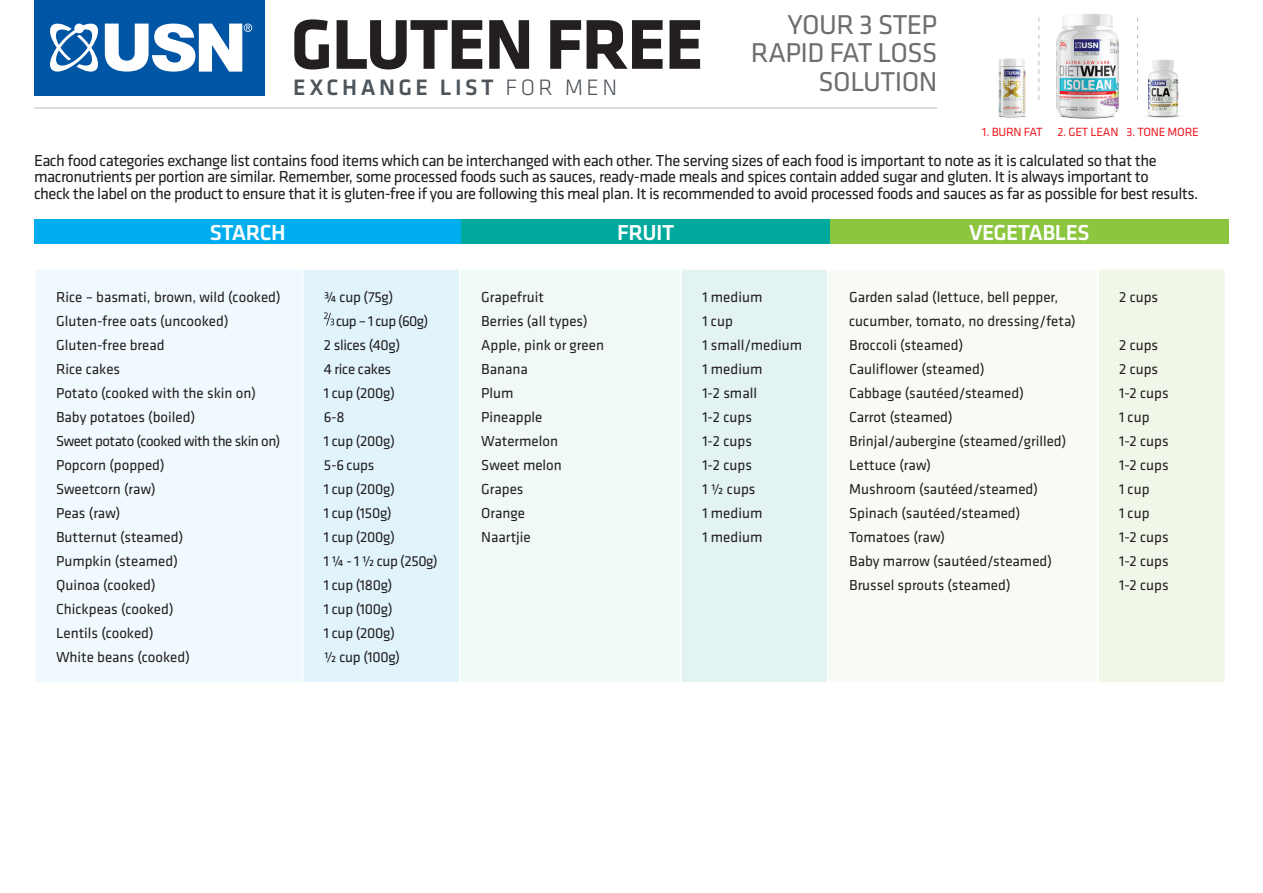
<style>
.page{position:relative;width:1263px;height:893px;background:#fff}
.page>*{position:absolute;margin:0;border:0;box-sizing:border-box;transform-origin:0 0}
.t1{font:700 72.9px "Klavika";letter-spacing:-.02em;color:#231f20}
.t2{font:28.2px/28.2px "Klavika";letter-spacing:-.02em;color:#6c6d70;text-align:right}
.t3{font:500 23.1px "Klavika";letter-spacing:.15em;color:#4d545a}
.t4{font:500 22.5px "Klavika";letter-spacing:-.02em;color:#fff}
.t5{font:16.5px/16.5px "Klavika";letter-spacing:-.03em;color:#231f20}
.t6{font:15px/24px "Klavika";color:#231f20}
.t7{font:15px "Klavika";letter-spacing:-.02em;color:#231f20}
.t8{font:15px "Klavika";letter-spacing:-.04em;color:#231f20}
.t9{font:12.3px "Klavika";letter-spacing:-.02em;color:#ee1d23}
.s1{font-weight:300}
</style>
<div class="page">
<div style="left:35px;top:269px;width:268px;height:414px;background:#f0f9fd"></div>
<div style="left:303px;top:269px;width:157px;height:414px;background:#e1f4fc"></div>
<div style="left:460px;top:269px;width:221px;height:414px;background:#f0f9f8"></div>
<div style="left:681px;top:269px;width:147px;height:414px;background:#e2f3f2"></div>
<div style="left:828px;top:269px;width:270px;height:414px;background:#f8fbf3"></div>
<div style="left:1098px;top:269px;width:127px;height:414px;background:#f1f7e8"></div>
<hr style="left:34px;top:268px;width:269px;height:2px;background:#fff">
<hr style="left:34px;top:270px;width:2px;height:412px;background:#fff">
<hr style="left:303px;top:268px;width:157px;height:2px;background:#fff">
<hr style="left:302px;top:270px;width:1px;height:412px;background:#fff">
<hr style="left:460px;top:268px;width:221px;height:2px;background:#fff">
<hr style="left:459px;top:270px;width:2px;height:412px;background:#fff">
<hr style="left:681px;top:268px;width:147px;height:2px;background:#fff">
<hr style="left:680px;top:270px;width:2px;height:412px;background:#fff">
<hr style="left:828px;top:268px;width:270px;height:2px;background:#fff">
<hr style="left:827px;top:270px;width:2px;height:412px;background:#fff">
<hr style="left:1098px;top:268px;width:128px;height:2px;background:#fff">
<hr style="left:1097px;top:270px;width:2px;height:412px;background:#fff">
<hr style="left:34px;top:682px;width:269px;height:1px;background:#fff">
<hr style="left:303px;top:682px;width:157px;height:1px;background:#fff">
<hr style="left:460px;top:682px;width:221px;height:1px;background:#fff">
<hr style="left:681px;top:682px;width:147px;height:1px;background:#fff">
<hr style="left:828px;top:682px;width:270px;height:1px;background:#fff">
<hr style="left:1098px;top:682px;width:128px;height:1px;background:#fff">
<svg style="left:324px;top:312px;width:10px;height:13px"></svg>
<div style="left:34px;top:0;width:230px;height:95px;background:#0155a5"></div>
<svg style="left:50px;top:23px;width:202px;height:49px"></svg>
<div style="left:34px;top:220px;width:427px;height:24px;background:#00aeef"></div>
<div style="left:461px;top:220px;width:369px;height:24px;background:#00a99d"></div>
<div style="left:830px;top:220px;width:398px;height:24px;background:#8bc63e"></div>
<hr style="left:34px;top:108px;width:903px;height:1px;background:#bcbdc0">
<img style="left:998px;top:58px;width:24px;height:60px">
<img style="left:1153px;top:59px;width:27px;height:59px">
<img style="left:1022px;top:14px;width:131px;height:105px">
<h1 class="t1" style="left:291px;top:5px;width:414px">GLUTEN FREE</h1>
<h3 class="t3" style="left:293px;top:75px;width:325px">EXCHANGE LIST <span class="s1">FOR MEN</span></h3>
<h2 class="t2" style="left:751px;top:11px;width:188px">YOUR 3 STEP<br>RAPID FAT LOSS<br>SOLUTION</h2>
<p class="t9" style="left:982px;top:125px;width:218px">1. BURN FAT 2. GET LEAN 3. TONE MORE</p>
<p class="t5" style="left:34px;top:153px;width:1166px">Each food categories exchange list contains food items which can be interchanged with each other. The serving sizes of each food is important to note as it is calculated so that the macronutrients per portion are similar. Remember, some processed foods such as sauces, ready-made meals and spices contain added sugar and gluten. It is always important to<br>check the label on the product to ensure that it is gluten-free if you are following this meal plan. It is recommended to avoid processed foods and sauces as far as possible for best results.</p>
<h3 class="t4" style="left:210px;top:220px;width:78px">STARCH</h3>
<h3 class="t4" style="left:617px;top:220px;width:59px">FRUIT</h3>
<h3 class="t4" style="left:969px;top:220px;width:122px">VEGETABLES</h3>
<p class="t6" style="left:56px;top:285px;width:226px">Rice – basmati, brown, wild (cooked)<br>Gluten-free oats (uncooked)<br>Gluten-free bread<br>Rice cakes<br>Potato (cooked with the skin on)<br>Baby potatoes (boiled)<br>Sweet potato (cooked with the skin on)<br>Popcorn (popped)<br>Sweetcorn (raw)<br>Peas (raw)<br>Butternut (steamed)<br>Pumpkin (steamed)<br>Quinoa (cooked)<br>Chickpeas (cooked)<br>Lentils (cooked)<br>White beans (cooked)</p>
<p class="t6" style="left:324px;top:285px;width:71px">¾ cup (75g)</p>
<p class="t8" style="left:336px;top:312px;width:94px">cup – 1 cup (60g)</p>
<p class="t7" style="left:324px;top:336px;width:78px">2 slices (40g)</p>
<p class="t7" style="left:324px;top:360px;width:69px">4 rice cakes</p>
<p class="t6" style="left:324px;top:381px;width:72px">1 cup (200g)</p>
<p class="t6" style="left:324px;top:405px;width:22px">6-8</p>
<p class="t6" style="left:324px;top:429px;width:72px">1 cup (200g)</p>
<p class="t6" style="left:324px;top:453px;width:52px">5-6 cups</p>
<p class="t6" style="left:324px;top:477px;width:72px">1 cup (200g)</p>
<p class="t6" style="left:324px;top:501px;width:69px">1 cup (150g)</p>
<p class="t6" style="left:324px;top:525px;width:72px">1 cup (200g)</p>
<p class="t6" style="left:324px;top:549px;width:115px">1 ¼ - 1 ½ cup (250g)</p>
<p class="t6" style="left:324px;top:573px;width:70px">1 cup (180g)</p>
<p class="t6" style="left:324px;top:597px;width:70px">1 cup (100g)</p>
<p class="t6" style="left:324px;top:621px;width:72px">1 cup (200g)</p>
<p class="t6" style="left:324px;top:645px;width:78px">½ cup (100g)</p>
<p class="t6" style="left:481px;top:285px;width:124px">Grapefruit<br>Berries (all types)<br>Apple, pink or green<br>Banana<br>Plum<br>Pineapple<br>Watermelon<br>Sweet melon<br>Grapes<br>Orange<br>Naartjie</p>
<p class="t6" style="left:702px;top:285px;width:101px">1 medium<br>1 cup<br>1 small/medium<br>1 medium<br>1-2 small<br>1-2 cups<br>1-2 cups<br>1-2 cups<br>1 ½ cups<br>1 medium<br>1 medium</p>
<p class="t6" style="left:849px;top:285px;width:228px">Garden salad (lettuce, bell pepper, cucumber, tomato, no dressing/feta)<br>Broccoli (steamed)<br>Cauliflower (steamed)<br>Cabbage (sautéed/steamed)<br>Carrot (steamed)<br>Brinjal/aubergine (steamed/grilled)<br>Lettuce (raw)<br>Mushroom (sautéed/steamed)<br>Spinach (sautéed/steamed)<br>Tomatoes (raw)<br>Baby marrow (sautéed/steamed)<br>Brussel sprouts (steamed)</p>
<p class="t6" style="left:1119px;top:285px;width:41px">2 cups</p>
<p class="t6" style="left:1119px;top:333px;width:51px">2 cups<br>2 cups<br>1-2 cups<br>1 cup<br>1-2 cups<br>1-2 cups<br>1 cup<br>1 cup<br>1-2 cups<br>1-2 cups<br>1-2 cups</p>
</div>
